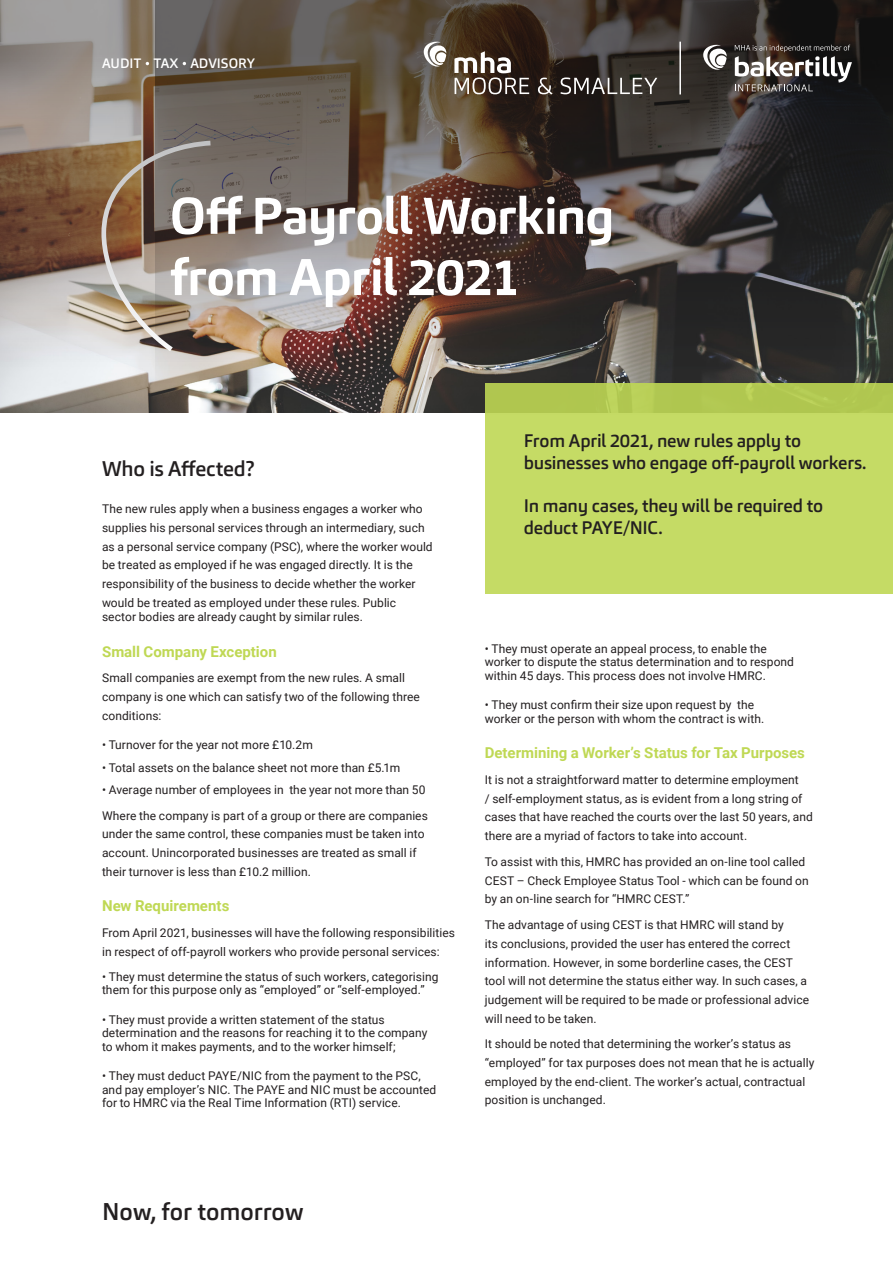
<style>
.page{position:relative;width:893px;height:1263px;background:#fff}
.page>*{position:absolute;margin:0;border:0;box-sizing:border-box;transform-origin:0 0}
.Titles__Headings{font:700 51px/61.2px "Carnac";letter-spacing:-.025em;color:#fff}
.t1{font:500 24px "Carnac";color:#231f20}
.Paragraph_Title{font:500 21px "Carnac";letter-spacing:-.01em;color:#231f20}
.Introduction_Paragra{font:500 18px/21.6px "Carnac";letter-spacing:-.015em;color:#231f20}
.Body_Copy{font:700 15px "Roboto";color:#bfd854}
.t2{font:500 13.5px "Carnac";color:#fff}
.Body_Copy-2{font:12px/13.5px "Roboto";letter-spacing:.005em;color:#231f20}
</style>
<div class="page">
<div style="left:485px;top:383px;width:408px;height:210px;background:#c5db65"></div>
<img style="left:0;top:0;width:893px;height:413px">
<svg style="left:380px;top:42px;width:281px;height:53px;background:#554c43"></svg>
<hr style="left:679px;top:42px;width:2px;height:52px;background:#fff">
<svg style="left:670px;top:45px;width:182px;height:47px;background:#575350"></svg>
<p class="t2" style="left:102px;top:55px;width:154px">AUDIT TAX ADVISORY</p>
<p class="Titles__Headings" style="left:170px;top:186px;width:446px">Off Payroll Working from April 2021</p>
<p class="Paragraph_Title" style="left:102px;top:455px;width:154px">Who is Affected?</p>
<p class="Body_Copy-2" style="left:102px;top:502px;width:322px">The new rules apply when a business engages a worker who</p>
<p class="Body_Copy-2" style="left:102px;top:521px;width:324px">supplies his personal services through an intermediary, such</p>
<p class="Body_Copy-2" style="left:102px;top:539px;width:332px">as a personal service company (PSC), where the worker would</p>
<p class="Body_Copy-2" style="left:102px;top:558px;width:312px">be treated as employed if he was engaged directly. It is the</p>
<p class="Body_Copy-2" style="left:102px;top:576px;width:315px">responsibility of the business to decide whether the worker</p>
<p class="Body_Copy-2" style="left:102px;top:595px;width:296px;line-height:14.4px">would be treated as employed under these rules. Public sector bodies are already caught by similar rules.</p>
<p class="Body_Copy" style="left:102px;top:641px;width:176px">Small Company Exception</p>
<p class="Body_Copy-2" style="left:102px;top:671px;width:304px">Small companies are exempt from the new rules. A small</p>
<p class="Body_Copy-2" style="left:102px;top:690px;width:319px">company is one which can satisfy two of the following three</p>
<p class="Body_Copy-2" style="left:102px;top:708px;width:61px">conditions:</p>
<p class="Body_Copy-2" style="left:102px;top:738px;width:212px">• Turnover for the year not more £10.2m</p>
<p class="Body_Copy-2" style="left:102px;top:760px;width:300px">• Total assets on the balance sheet not more than £5.1m</p>
<p class="Body_Copy-2" style="left:102px;top:782px;width:325px">• Average number of employees in the year not more than 50</p>
<p class="Body_Copy-2" style="left:102px;top:808px;width:327px">Where the company is part of a group or there are companies</p>
<p class="Body_Copy-2" style="left:102px;top:827px;width:324px">under the same control, these companies must be taken into</p>
<p class="Body_Copy-2" style="left:102px;top:845px;width:316px">account. Unincorporated businesses are treated as small if</p>
<p class="Body_Copy-2" style="left:102px;top:864px;width:210px">their turnover is less than £10.2 million.</p>
<p class="Body_Copy" style="left:102px;top:895px;width:129px">New Requirements</p>
<p class="Body_Copy-2" style="left:102px;top:926px;width:354px">From April 2021, businesses will have the following responsibilities</p>
<p class="Body_Copy-2" style="left:102px;top:944px;width:339px">in respect of off-payroll workers who provide personal services:</p>
<p class="Body_Copy-2" style="left:102px;top:969px;width:338px">• They must determine the status of such workers, categorising them for this purpose only as “employed” or “self-employed.”</p>
<p class="Body_Copy-2" style="left:102px;top:1012px;width:327px">• They must provide a written statement of the status determination and the reasons for reaching it to the company to whom it makes payments, and to the worker himself;</p>
<p class="Body_Copy-2" style="left:102px;top:1069px;width:336px">• They must deduct PAYE/NIC from the payment to the PSC, and pay employer’s NIC. The PAYE and NIC must be accounted for to HMRC via the Real Time Information (RTI) service.</p>
<p class="Introduction_Paragra" style="left:524px;top:430px;width:344px">From April 2021, new rules apply to businesses who engage off-payroll workers.</p>
<p class="Introduction_Paragra" style="left:524px;top:495px;width:301px">In many cases, they will be required to deduct PAYE/NIC.</p>
<p class="Body_Copy-2" style="left:485px;top:641px;width:311px">• They must operate an appeal process, to enable the worker to dispute the status determination and to respond within 45 days. This process does not involve HMRC.</p>
<p class="Body_Copy-2" style="left:485px;top:698px;width:281px">• They must confirm their size upon request by the worker or the person with whom the contract is with.</p>
<p class="Body_Copy" style="left:485px;top:742px;width:322px">Determining a Worker’s Status for Tax Purposes</p>
<p class="Body_Copy-2" style="left:485px;top:773px;width:316px">It is not a straightforward matter to determine employment</p>
<p class="Body_Copy-2" style="left:485px;top:791px;width:319px">/ self-employment status, as is evident from a long string of</p>
<p class="Body_Copy-2" style="left:485px;top:810px;width:330px">cases that have reached the courts over the last 50 years, and</p>
<p class="Body_Copy-2" style="left:485px;top:829px;width:264px">there are a myriad of factors to take into account.</p>
<p class="Body_Copy-2" style="left:485px;top:854px;width:322px">To assist with this, HMRC has provided an on-line tool called</p>
<p class="Body_Copy-2" style="left:485px;top:873px;width:326px">CEST – Check Employee Status Tool - which can be found on</p>
<p class="Body_Copy-2" style="left:485px;top:892px;width:206px">by an on-line search for “HMRC CEST.”</p>
<p class="Body_Copy-2" style="left:485px;top:918px;width:300px">The advantage of using CEST is that HMRC will stand by</p>
<p class="Body_Copy-2" style="left:485px;top:936px;width:307px">its conclusions, provided the user has entered the correct</p>
<p class="Body_Copy-2" style="left:485px;top:955px;width:310px">information. However, in some borderline cases, the CEST</p>
<p class="Body_Copy-2" style="left:485px;top:974px;width:324px">tool will not determine the status either way. In such cases, a</p>
<p class="Body_Copy-2" style="left:485px;top:992px;width:326px">judgement will be required to be made or professional advice</p>
<p class="Body_Copy-2" style="left:485px;top:1011px;width:113px">will need to be taken.</p>
<p class="Body_Copy-2" style="left:485px;top:1037px;width:308px">It should be noted that determining the worker’s status as</p>
<p class="Body_Copy-2" style="left:485px;top:1055px;width:331px">“employed” for tax purposes does not mean that he is actually</p>
<p class="Body_Copy-2" style="left:485px;top:1074px;width:322px">employed by the end-client. The worker’s actual, contractual</p>
<p class="Body_Copy-2" style="left:485px;top:1093px;width:123px">position is unchanged.</p>
<h2 class="t1" style="left:102px;top:1197px;width:203px">Now, for tomorrow</h2>
</div>
